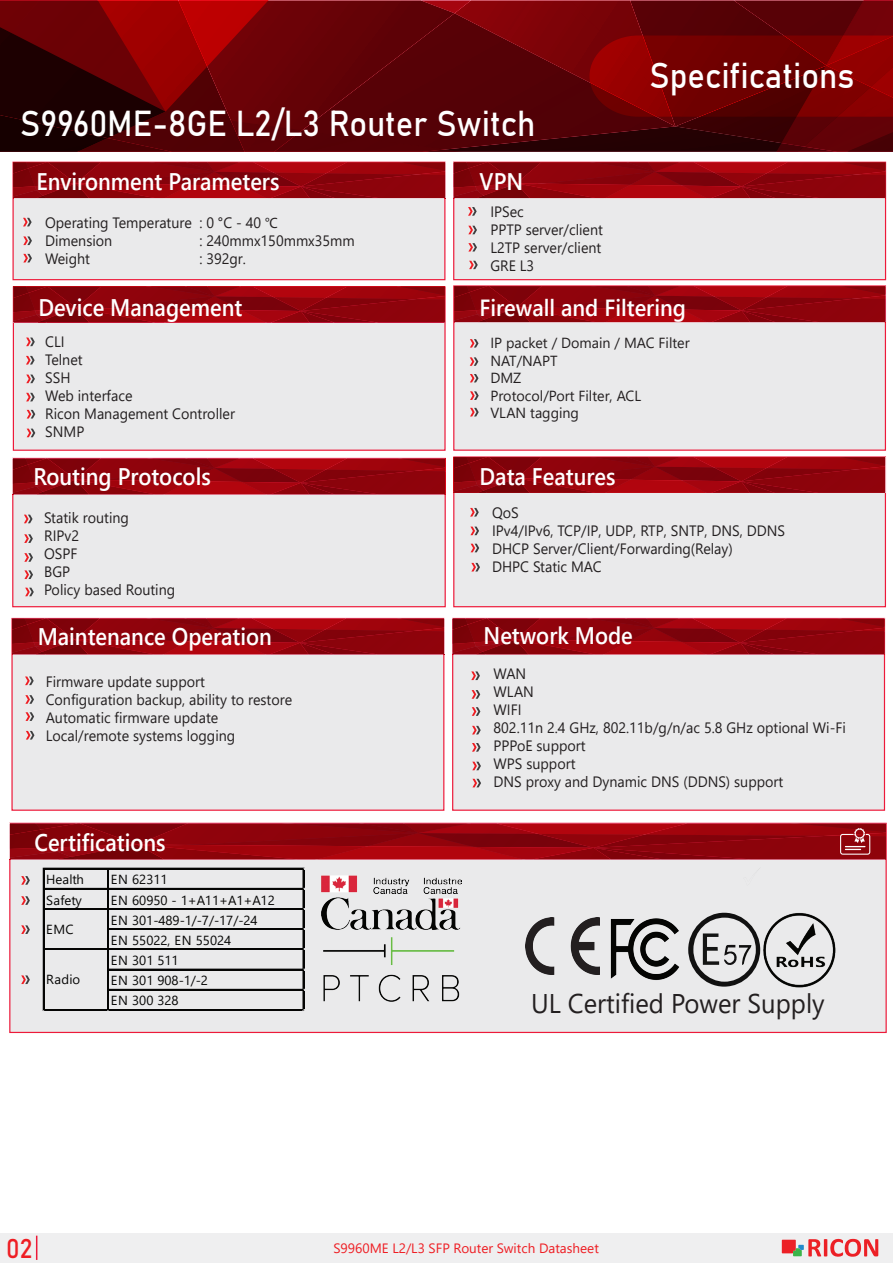
<style>
.page{position:relative;width:893px;height:1263px;background:#fff}
.page>*{position:absolute;margin:0;border:0;box-sizing:border-box;transform-origin:0 0}
.t1{font:36px "Bahnschrift";color:#fff;scale:.91 1}
.t2{font:27px "Segoe UI";color:#231f20;scale:.95 1}
.t3{font:27px "Bahnschrift";color:#ee1d23;scale:.91 1}
.t4{font:600 24px "Segoe UI";color:#fff;scale:.91 1}
.t5{font:600 23.4px "Segoe UI";color:#fff;scale:.93 1}
.t6{font:15px/18px "Segoe UI";color:#231f20;scale:.95 1}
.t7{font:14.55px/17.5px "Segoe UI";color:#231f20}
.t8{font:13.5px "Segoe UI";color:#ee1d23}
.t9{font:13.05px/20.2px "Segoe UI";color:#050504}
.s1{font-family:"Myriad Pro"}
</style>
<div class="page">
<svg style="left:0;top:0;width:166px;height:152px;background:#4c0002"></svg>
<svg style="left:166px;top:0;width:250px;height:152px;background:#6b0105"></svg>
<svg style="left:416px;top:0;width:173px;height:152px;background:#5e0207"></svg>
<svg style="left:589px;top:0;width:304px;height:152px;background:#670103"></svg>
<div style="left:0;top:1233px;width:893px;height:30px;background:#efeff0"></div>
<svg style="left:36px;top:1236px;width:1px;height:24px"></svg>
<svg style="left:782px;top:1239px;width:96px;height:18px"></svg>
<div style="left:9px;top:823px;width:878px;height:210px;background:#eaeaeb;border:1px solid #ed1a3a"></div>
<svg style="left:10px;top:823px;width:487px;height:36px;background:#92040d"></svg>
<svg style="left:21px;top:876px;width:9px;height:9px"></svg>
<svg style="left:21px;top:896px;width:9px;height:9px"></svg>
<svg style="left:21px;top:925px;width:9px;height:9px"></svg>
<hr style="left:44px;top:868px;width:260px;height:1px;background:#050504">
<hr style="left:44px;top:888px;width:260px;height:1px;background:#050504">
<hr style="left:44px;top:908px;width:260px;height:1px;background:#050504">
<hr style="left:109px;top:928px;width:195px;height:1px;background:#050504">
<hr style="left:109px;top:929px;width:195px;height:1px;background:#050504">
<hr style="left:44px;top:949px;width:260px;height:1px;background:#050504">
<hr style="left:109px;top:969px;width:195px;height:1px;background:#050504">
<hr style="left:109px;top:989px;width:195px;height:1px;background:#050504">
<hr style="left:43px;top:868px;width:1px;height:142px;background:#050504">
<hr style="left:108px;top:869px;width:1px;height:141px;background:#050504">
<hr style="left:44px;top:1009px;width:260px;height:1px;background:#050504">
<hr style="left:303px;top:869px;width:1px;height:141px;background:#050504">
<svg style="left:21px;top:975px;width:9px;height:9px"></svg>
<svg style="left:497px;top:823px;width:389px;height:36px;background:#970811"></svg>
<img style="left:321px;top:875px;width:140px;height:55px">
<img style="left:323px;top:937px;width:137px;height:65px">
<div style="left:13px;top:286px;width:433px;height:165px;background:#eaeaeb;border:1px solid #ed1a3a"></div>
<div style="left:453px;top:456px;width:433px;height:151px;background:#eaeaeb;border:1px solid #ed1a3a"></div>
<div style="left:12px;top:162px;width:433px;height:118px;background:#eaeaeb;border:1px solid #ed1a3a"></div>
<svg style="left:13px;top:162px;width:432px;height:36px;background:#93030c"></svg>
<svg style="left:23px;top:218px;width:9px;height:8px"></svg>
<svg style="left:23px;top:236px;width:9px;height:9px"></svg>
<svg style="left:454px;top:457px;width:431px;height:36px;background:#93030c"></svg>
<svg style="left:13px;top:287px;width:432px;height:35px;background:#92030c"></svg>
<svg style="left:26px;top:337px;width:9px;height:9px"></svg>
<svg style="left:470px;top:508px;width:9px;height:9px"></svg>
<svg style="left:470px;top:527px;width:9px;height:8px"></svg>
<svg style="left:471px;top:544px;width:8px;height:8px"></svg>
<svg style="left:26px;top:356px;width:9px;height:9px"></svg>
<svg style="left:26px;top:374px;width:9px;height:9px"></svg>
<div style="left:453px;top:162px;width:433px;height:118px;background:#eaeaeb;border:1px solid #ed1a3a"></div>
<svg style="left:454px;top:162px;width:432px;height:36px;background:#93030c"></svg>
<svg style="left:468px;top:207px;width:9px;height:9px"></svg>
<svg style="left:468px;top:226px;width:9px;height:8px"></svg>
<div style="left:453px;top:285px;width:433px;height:166px;background:#eaeaeb;border:1px solid #ed1a3a"></div>
<svg style="left:454px;top:286px;width:431px;height:36px;background:#93030c"></svg>
<svg style="left:470px;top:374px;width:8px;height:8px"></svg>
<svg style="left:470px;top:339px;width:8px;height:9px"></svg>
<svg style="left:470px;top:357px;width:8px;height:9px"></svg>
<div style="left:12px;top:458px;width:434px;height:149px;background:#eaeaeb;border:1px solid #ed1a3a"></div>
<svg style="left:13px;top:458px;width:432px;height:36px;background:#94040e"></svg>
<svg style="left:24px;top:515px;width:9px;height:8px"></svg>
<svg style="left:24px;top:534px;width:9px;height:9px"></svg>
<svg style="left:470px;top:391px;width:9px;height:9px"></svg>
<svg style="left:23px;top:254px;width:9px;height:8px"></svg>
<div style="left:11px;top:618px;width:433px;height:193px;background:#eaeaeb;border:1px solid #ed1a3a"></div>
<svg style="left:12px;top:618px;width:432px;height:36px;background:#94040e"></svg>
<div style="left:452px;top:618px;width:433px;height:193px;background:#eaeaeb;border:1px solid #ed1a3a"></div>
<svg style="left:452px;top:618px;width:433px;height:36px;background:#94050e"></svg>
<svg style="left:470px;top:408px;width:9px;height:8px"></svg>
<svg style="left:468px;top:243px;width:9px;height:9px"></svg>
<svg style="left:469px;top:261px;width:9px;height:8px"></svg>
<svg style="left:26px;top:393px;width:9px;height:8px"></svg>
<svg style="left:27px;top:410px;width:8px;height:8px"></svg>
<svg style="left:24px;top:553px;width:9px;height:9px"></svg>
<svg style="left:24px;top:570px;width:9px;height:9px"></svg>
<svg style="left:25px;top:588px;width:9px;height:8px"></svg>
<svg style="left:27px;top:429px;width:8px;height:8px"></svg>
<svg style="left:471px;top:563px;width:9px;height:8px"></svg>
<svg style="left:25px;top:676px;width:9px;height:9px"></svg>
<svg style="left:25px;top:695px;width:9px;height:9px"></svg>
<svg style="left:26px;top:712px;width:8px;height:9px"></svg>
<svg style="left:26px;top:731px;width:8px;height:8px"></svg>
<svg style="left:471px;top:671px;width:9px;height:9px"></svg>
<svg style="left:472px;top:690px;width:8px;height:9px"></svg>
<svg style="left:472px;top:707px;width:8px;height:9px"></svg>
<svg style="left:472px;top:726px;width:9px;height:8px"></svg>
<svg style="left:472px;top:743px;width:9px;height:9px"></svg>
<svg style="left:472px;top:762px;width:9px;height:8px"></svg>
<svg style="left:472px;top:779px;width:9px;height:8px"></svg>
<img style="left:525px;top:918px;width:74px;height:57px">
<img style="left:610px;top:918px;width:69px;height:62px">
<svg style="left:688px;top:913px;width:53px;height:74px"></svg>
<img style="left:741px;top:868px;width:115px;height:166px">
<h1 class="t1" style="left:20px;top:96px;width:568px">S9960ME-8GE L2/L3 Router Switch</h1>
<h1 class="t1" style="left:649px;top:48px;width:227px">Specifications</h1>
<h3 class="t4" style="left:36px;top:159px;width:269px">Environment Parameters</h3>
<p class="t6" style="left:45px;top:213px;width:247px">Operating Temperature : 0 °C - 40 <span class="s1">°C<br></span>Dimension</p>
<p class="t6" style="left:199px;top:231px;width:165px">: 240mmx150mmx35mm</p>
<p class="t6" style="left:45px;top:249px;width:49px">Weight</p>
<p class="t6" style="left:199px;top:249px;width:51px">: 392gr.</p>
<h3 class="t4" style="left:38px;top:284px;width:226px">Device Management</h3>
<p class="t6" style="left:45px;top:332px;width:201px">CLI<br>Telnet<br>SSH<br>Web interface<br>Ricon Management Controller<br>SNMP</p>
<h3 class="t4" style="left:33px;top:454px;width:196px">Routing Protocols</h3>
<p class="t6" style="left:44px;top:507px;width:140px">Statik routing<br>RIPv2<br>OSPF<br>BGP<br>Policy based Routing</p>
<h3 class="t4" style="left:480px;top:159px;width:49px">VPN</h3>
<p class="t6" style="left:490px;top:201px;width:120px">IPSec<br>PPTP server/client<br>L2TP server/client<br>GRE L3</p>
<h3 class="t5" style="left:480px;top:285px;width:223px">Firewall and Filtering</h3>
<p class="t7" style="left:490px;top:333px;width:201px">IP packet / Domain / MAC Filter<br>NAT/NAPT<br>DMZ<br>Protocol/Port Filter, ACL<br>VLAN tagging</p>
<h3 class="t4" style="left:480px;top:454px;width:151px">Data Features</h3>
<p class="t6" style="left:492px;top:502px;width:310px">QoS<br>IPv4/IPv6, TCP/IP, UDP, RTP, SNTP, DNS, DDNS<br>DHCP Server/Client/Forwarding(Relay)<br>DHPC Static MAC</p>
<h3 class="t4" style="left:38px;top:614px;width:259px">Maintenance Operation</h3>
<h3 class="t4" style="left:484px;top:613px;width:166px">Network Mode</h3>
<p class="t6" style="left:46px;top:672px;width:261px">Firmware update support<br>Configuration backup, ability to restore<br>Automatic firmware update<br>Local/remote systems logging</p>
<p class="t6" style="left:494px;top:664px;width:372px">WAN<br>WLAN<br>WIFI<br>802.11n 2.4 GHz, 802.11b/g/n/ac 5.8 GHz optional Wi-Fi<br>PPPoE support<br>WPS support<br>DNS proxy and Dynamic DNS (DDNS) support</p>
<h3 class="t4" style="left:34px;top:820px;width:146px">Certifications</h3>
<p class="t9" style="left:46px;top:868px;width:39px">Health</p>
<p class="t9" style="left:111px;top:868px;width:58px">EN 62311</p>
<p class="t9" style="left:46px;top:888px;width:37px">Safety</p>
<p class="t9" style="left:111px;top:888px;width:165px">EN 60950 - 1+A11+A1+A12<br>EN 301-489-1/-7/-17/-24<br>EN 55022, EN 55024<br>EN 301 511<br>EN 301 908-1/-2<br>EN 300 328</p>
<p class="t9" style="left:46px;top:918px;width:29px">EMC</p>
<p class="t9" style="left:46px;top:968px;width:35px">Radio</p>
<h2 class="t2" style="left:531px;top:978px;width:311px">UL Certified Power Supply</h2>
<h2 class="t3" style="left:6px;top:1228px;width:30px">02</h2>
<p class="t8" style="left:333px;top:1235px;width:267px">S9960ME L2/L3 SFP Router Switch Datasheet</p>
</div>
